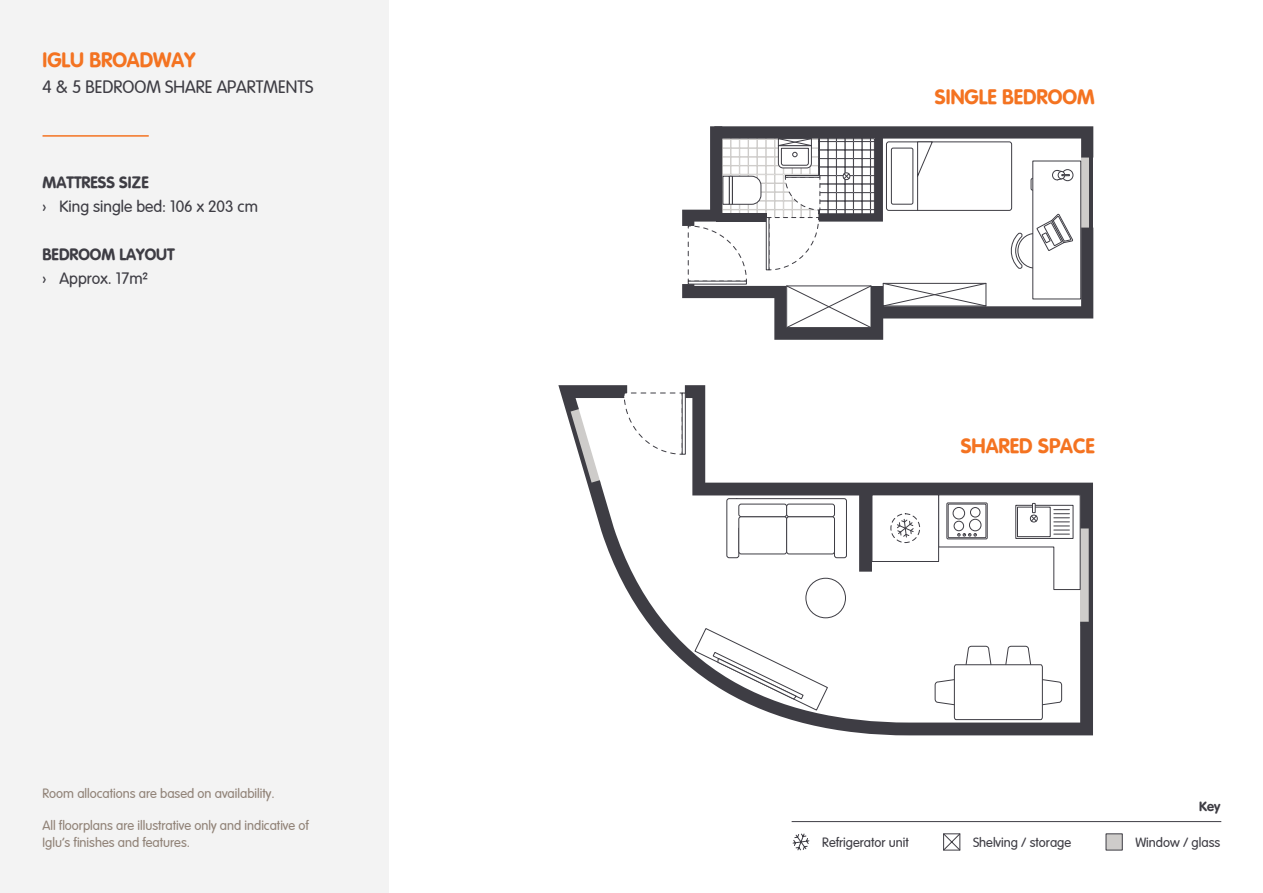
<style>
.page{position:relative;width:1263px;height:893px;background:#fff}
.page>*{position:absolute;margin:0;border:0;box-sizing:border-box;transform-origin:0 0}
.t1{font:700 21px "Vag";color:#f47321}
.t2{font:300 18px "Vag";color:#3e3d44}
.t3{font:300 16.5px "Vag";color:#3e3d44}
.t4{font:700 16.5px "Vag";color:#3e3d44}
.t5{font:300 13.5px/16.2px "Vag";color:#918378}
.t6{font:300 13.5px "Vag";color:#3e3d44}
.t7{font:700 13.5px "Vag";color:#3e3d44}
</style>
<div class="page">
<div style="left:0;top:0;width:389px;height:893px;background:#f3f3f3"></div>
<hr style="left:43px;top:135px;width:106px;height:2px;background:#f47321">
<svg style="left:774px;top:328px;width:110px;height:12px"></svg>
<svg style="left:682px;top:126px;width:411px;height:202px"></svg>
<div style="left:891px;top:148px;width:22px;height:56px;background:#fff;border-radius:2px"></div>
<div style="left:891px;top:148px;width:22px;height:56px;border:1px solid #3e3d44;border-radius:2px"></div>
<svg style="left:558px;top:385px;width:535px;height:350px"></svg>
<svg style="left:623px;top:392px;width:60px;height:63px"></svg>
<svg style="left:682px;top:393px;width:4px;height:61px"></svg>
<svg style="left:938px;top:494px;width:143px;height:96px"></svg>
<div style="left:872px;top:495px;width:66px;height:66px;background:#fff"></div>
<div style="left:872px;top:495px;width:67px;height:67px;border:1px solid #3e3d44"></div>
<svg style="left:694px;top:628px;width:134px;height:83px"></svg>
<div style="left:806px;top:578px;width:39px;height:40px;background:#fff;border-radius:50%"></div>
<div style="left:806px;top:578px;width:40px;height:40px;border:1px solid #3e3d44;border-radius:50%"></div>
<svg style="left:934px;top:646px;width:128px;height:74px"></svg>
<svg style="left:726px;top:498px;width:121px;height:60px"></svg>
<div style="left:739px;top:517px;width:48px;height:37px;background:#fff;border-radius:2px"></div>
<div style="left:738px;top:516px;width:49px;height:38px;border:1px solid #3e3d44;border-radius:2px"></div>
<div style="left:787px;top:517px;width:47px;height:37px;background:#fff;border-radius:2px"></div>
<div style="left:786px;top:516px;width:49px;height:38px;border:1px solid #3e3d44;border-radius:2px"></div>
<div style="left:739px;top:504px;width:48px;height:13px;background:#fff;border-radius:2px"></div>
<div style="left:738px;top:504px;width:49px;height:13px;border:1px solid #3e3d44;border-radius:2px"></div>
<div style="left:787px;top:504px;width:47px;height:13px;background:#fff;border-radius:2px"></div>
<div style="left:786px;top:504px;width:49px;height:13px;border:1px solid #3e3d44;border-radius:2px"></div>
<div style="left:891px;top:513px;width:29px;height:30px;border:1px dashed #3e3d44;border-radius:50%"></div>
<svg style="left:897px;top:519px;width:17px;height:19px"></svg>
<hr style="left:792px;top:821px;width:429px;height:1px;background:#3e3d44">
<div style="left:1106px;top:833px;width:17px;height:17px;background:#ceccca;border:1px solid #3e3d44"></div>
<svg style="left:943px;top:833px;width:18px;height:18px"></svg>
<svg style="left:792px;top:833px;width:18px;height:18px"></svg>
<p class="t1" style="left:43px;top:48px;width:154px">IGLU BROADWAY</p>
<p class="t2" style="left:43px;top:76px;width:272px">4 &amp; 5 BEDROOM SHARE APARTMENTS</p>
<p class="t4" style="left:43px;top:173px;width:108px">MATTRESS SIZE</p>
<p class="t3" style="left:43px;top:197px;width:217px">› King single bed: 106 x 203 cm</p>
<p class="t4" style="left:43px;top:245px;width:134px">BEDROOM LAYOUT</p>
<p class="t3" style="left:43px;top:269px;width:107px">› Approx. 17m²</p>
<p class="t5" style="left:43px;top:785px;width:234px">Room allocations are based on availability.</p>
<p class="t5" style="left:43px;top:818px;width:268px">All floorplans are illustrative only and indicative of<br>Iglu’s finishes and features.</p>
<p class="t1" style="left:935px;top:85px;width:161px">SINGLE BEDROOM</p>
<p class="t1" style="left:961px;top:434px;width:135px">SHARED SPACE</p>
<p class="t7" style="left:1199px;top:798px;width:23px">Key</p>
<p class="t6" style="left:822px;top:835px;width:88px">Refrigerator unit</p>
<p class="t6" style="left:973px;top:835px;width:100px">Shelving / storage</p>
<p class="t6" style="left:1135px;top:835px;width:86px">Window / glass</p>
</div>
